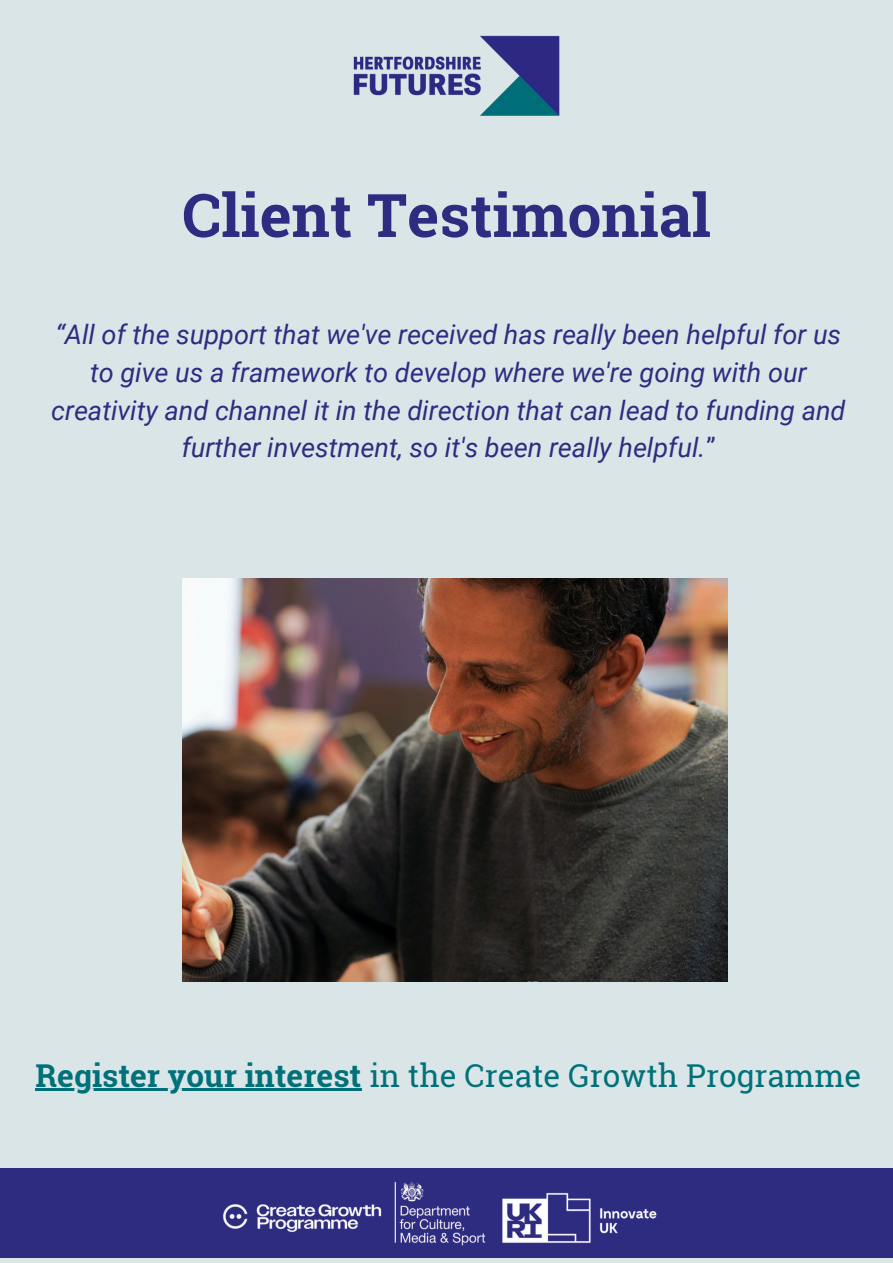
<style>
.page{position:relative;width:893px;height:1263px;background:#dae5e8}
.page>*{position:absolute;margin:0;border:0;box-sizing:border-box;transform-origin:0 0}
.t1{font:700 60px "Roboto Slab";color:#2e2c80}
.t2{font:31.5px "Roboto Slab";color:#007179}
.t3{font:italic 27px/37.7px "Roboto";color:#2e2c80;text-align:center}
.s1{font-style:normal}
.s2{font-weight:700}
</style>
<div class="page">
<img style="left:182px;top:578px;width:546px;height:403px">
<img style="left:353px;top:35px;width:207px;height:81px">
<div style="left:0;top:1168px;width:893px;height:89px;background:#2e2c80"></div>
<img style="left:224px;top:1181px;width:433px;height:65px">
<hr style="left:36px;top:1088px;width:326px;height:3px;background:#007179">
<h1 class="t1" style="left:182px;top:174px;width:530px">Client Testimonial</h1>
<h2 class="t3" style="left:51px;top:316px;width:796px">“All of the support that we've received has really been helpful for us to give us a framework to develop where we're going with our creativity and channel it in the direction that can lead to funding and further investment, so it's been really helpful.<span class="s1">”</span></h2>
<p class="t2" style="left:36px;top:1054px;width:827px"><span class="s2">Register your interest</span> in the Create Growth Programme</p>
</div>
